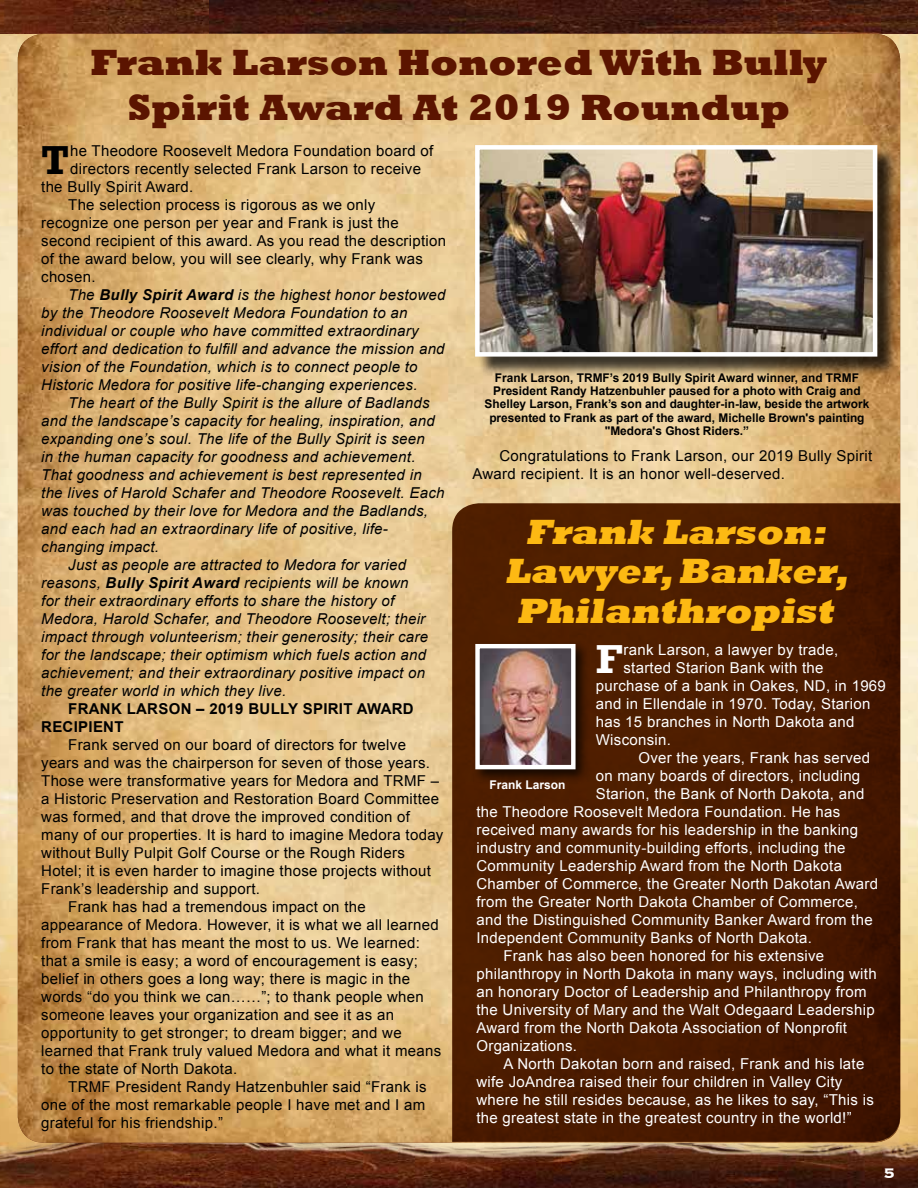
<style>
.page{position:relative;width:918px;height:1188px;background:#fff}
.page>*{position:absolute;margin:0;border:0;box-sizing:border-box;transform-origin:0 0}
.t1{font:700 41.55px "Rockwell";color:#000}
.t2{font:700 41.55px "Rockwell";color:#fff}
.t3{font:800 37.5px/44.5px "Rockwell";color:#5b1400;text-align:center}
.t4{font:italic 800 36px/39.6px "Rockwell";color:#fdb913;text-align:center}
.t5{font:700 18px "Copperplate";color:#fff}
.t6{font:15px/18px "Arial";letter-spacing:.02em;color:#000}
.t7{font:15px "Arial";letter-spacing:.02em;color:#fff}
.t8{font:italic 15px "Arial";letter-spacing:.02em;color:#000}
.t9{font:700 15px/18px "Arial";letter-spacing:.02em;color:#000}
.t10{font:700 12px/13.2px "Arial";color:#000;text-align:center}
.t11{font:700 12px "Arial";color:#fff}
.s1{font-weight:700}
</style>
<div class="page">
<img style="left:0;top:34px;width:918px;height:1087px">
<img style="left:0;top:1121px;width:918px;height:67px">
<img style="left:0;top:0;width:209px;height:34px">
<img style="left:209px;top:0;width:709px;height:34px">
<img style="left:18px;top:34px;width:882px;height:1109px">
<div style="left:477px;top:147px;width:421px;height:231px;background:#000;opacity:.75"></div>
<img style="left:480px;top:150px;width:392px;height:202px">
<div style="left:475px;top:145px;width:402px;height:212px;border:4px solid #fff"></div>
<svg style="left:452px;top:503px;width:448px;height:639px;fill:#4c1c00"></svg>
<div style="left:472px;top:640px;width:118px;height:144px;background:#000;opacity:.75"></div>
<img style="left:480px;top:649px;width:91px;height:115px">
<div style="left:475px;top:644px;width:101px;height:125px;border:4px solid #fff"></div>
<h2 class="t3" style="left:91px;top:41px;width:738px">Frank Larson Honored With Bully<br>Spirit Award At 2019 Roundup</h2>
<h1 class="t1" style="left:41px;top:135px;width:30px">T</h1>
<p class="t6" style="left:70px;top:142px;width:365px">he Theodore Roosevelt Medora Foundation board of</p>
<p class="t6" style="left:70px;top:160px;width:352px">directors recently selected Frank Larson to receive</p>
<p class="t6" style="left:41px;top:178px;width:154px">the Bully Spirit Award.</p>
<p class="t6" style="left:68px;top:196px;width:309px">The selection process is rigorous as we only</p>
<p class="t6" style="left:41px;top:214px;width:359px">recognize one person per year and Frank is just the</p>
<p class="t6" style="left:41px;top:232px;width:406px">second recipient of this award. As you read the description</p>
<p class="t6" style="left:41px;top:250px;width:383px">of the award below, you will see clearly, why Frank was</p>
<p class="t6" style="left:41px;top:268px;width:56px">chosen.</p>
<p class="t8" style="left:68px;top:285px;width:379px">The <span class="s1">Bully Spirit Award</span> is the highest honor bestowed</p>
<p class="t8" style="left:41px;top:303px;width:368px">by the Theodore Roosevelt Medora Foundation to an</p>
<p class="t8" style="left:41px;top:321px;width:379px">individual or couple who have committed extraordinary</p>
<p class="t8" style="left:41px;top:339px;width:405px">effort and dedication to fulfill and advance the mission and</p>
<p class="t8" style="left:41px;top:357px;width:378px">vision of the Foundation, which is to connect people to</p>
<p class="t8" style="left:41px;top:375px;width:378px">Historic Medora for positive life-changing experiences.</p>
<p class="t8" style="left:68px;top:393px;width:363px">The heart of the Bully Spirit is the allure of Badlands</p>
<p class="t8" style="left:41px;top:411px;width:395px">and the landscape’s capacity for healing, inspiration, and</p>
<p class="t8" style="left:41px;top:429px;width:385px">expanding one’s soul. The life of the Bully Spirit is seen</p>
<p class="t8" style="left:41px;top:447px;width:376px">in the human capacity for goodness and achievement.</p>
<p class="t8" style="left:41px;top:465px;width:382px">That goodness and achievement is best represented in</p>
<p class="t8" style="left:41px;top:483px;width:405px">the lives of Harold Schafer and Theodore Roosevelt. Each</p>
<p class="t8" style="left:41px;top:501px;width:388px">was touched by their love for Medora and the Badlands,</p>
<p class="t8" style="left:41px;top:519px;width:348px">and each had an extraordinary life of positive, life-</p>
<p class="t8" style="left:41px;top:537px;width:119px">changing impact.</p>
<p class="t8" style="left:68px;top:555px;width:339px">Just as people are attracted to Medora for varied</p>
<p class="t8" style="left:41px;top:573px;width:369px">reasons, <span class="s1">Bully Spirit Award</span> recipients will be known</p>
<p class="t8" style="left:41px;top:591px;width:355px">for their extraordinary efforts to share the history of</p>
<p class="t8" style="left:41px;top:609px;width:386px">Medora, Harold Schafer, and Theodore Roosevelt; their</p>
<p class="t8" style="left:41px;top:627px;width:388px">impact through volunteerism; their generosity; their care</p>
<p class="t8" style="left:41px;top:645px;width:386px">for the landscape; their optimism which fuels action and</p>
<p class="t8" style="left:41px;top:663px;width:385px">achievement; and their extraordinary positive impact on</p>
<p class="t8" style="left:41px;top:681px;width:247px">the greater world in which they live.</p>
<p class="t9" style="left:41px;top:700px;width:374px;text-indent:27px">FRANK LARSON – 2019 BULLY SPIRIT AWARD<br>RECIPIENT</p>
<p class="t6" style="left:68px;top:736px;width:339px">Frank served on our board of directors for twelve</p>
<p class="t6" style="left:41px;top:754px;width:390px">years and was the chairperson for seven of those years.</p>
<p class="t6" style="left:41px;top:772px;width:399px">Those were transformative years for Medora and TRMF –</p>
<p class="t6" style="left:41px;top:790px;width:399px">a Historic Preservation and Restoration Board Committee</p>
<p class="t6" style="left:41px;top:808px;width:370px">was formed, and that drove the improved condition of</p>
<p class="t6" style="left:41px;top:826px;width:404px">many of our properties. It is hard to imagine Medora today</p>
<p class="t6" style="left:41px;top:844px;width:365px">without Bully Pulpit Golf Course or the Rough Riders</p>
<p class="t6" style="left:41px;top:862px;width:391px">Hotel; it is even harder to imagine those projects without</p>
<p class="t6" style="left:41px;top:880px;width:220px">Frank’s leadership and support.</p>
<p class="t6" style="left:68px;top:898px;width:299px">Frank has had a tremendous impact on the</p>
<p class="t6" style="left:41px;top:916px;width:399px">appearance of Medora. However, it is what we all learned</p>
<p class="t6" style="left:41px;top:934px;width:380px">from Frank that has meant the most to us. We learned:</p>
<p class="t6" style="left:41px;top:952px;width:378px">that a smile is easy; a word of encouragement is easy;</p>
<p class="t6" style="left:41px;top:970px;width:370px">belief in others goes a long way; there is magic in the</p>
<p class="t6" style="left:41px;top:988px;width:384px">words “do you think we can……”; to thank people when</p>
<p class="t6" style="left:41px;top:1006px;width:354px">someone leaves your organization and see it as an</p>
<p class="t6" style="left:41px;top:1024px;width:362px">opportunity to get stronger; to dream bigger; and we</p>
<p class="t6" style="left:41px;top:1042px;width:402px">learned that Frank truly valued Medora and what it means</p>
<p class="t6" style="left:41px;top:1060px;width:198px">to the state of North Dakota.</p>
<p class="t6" style="left:68px;top:1078px;width:360px">TRMF President Randy Hatzenbuhler said “Frank is</p>
<p class="t6" style="left:41px;top:1096px;width:386px">one of the most remarkable people I have met and I am</p>
<p class="t6" style="left:41px;top:1114px;width:183px">grateful for his friendship.”</p>
<p class="t10" style="left:485px;top:372px;width:386px">Frank Larson, TRMF’s 2019 Bully Spirit Award winner, and TRMF President Randy Hatzenbuhler paused for a photo with Craig and Shelley Larson, Frank’s son and daughter-in-law, beside the artwork presented to Frank as part of the award, Michelle Brown's painting "Medora's Ghost Riders.”</p>
<p class="t6" style="left:472px;top:447px;width:401px;text-indent:27px">Congratulations to Frank Larson, our 2019 Bully Spirit<br>Award recipient. It is an honor well-deserved.</p>
<h3 class="t4" style="left:505px;top:512px;width:352px">Frank Larson:<br>Lawyer,Banker,<br>Philanthropist</h3>
<h1 class="t2" style="left:596px;top:634px;width:28px">F</h1>
<p class="t7" style="left:623px;top:640px;width:216px">rank Larson, a lawyer by trade,</p>
<p class="t7" style="left:623px;top:658px;width:202px">started Starion Bank with the</p>
<p class="t7" style="left:596px;top:676px;width:292px">purchase of a bank in Oakes, ND, in 1969</p>
<p class="t7" style="left:596px;top:694px;width:276px">and in Ellendale in 1970. Today, Starion</p>
<p class="t7" style="left:596px;top:712px;width:260px">has 15 branches in North Dakota and</p>
<p class="t7" style="left:596px;top:730px;width:77px">Wisconsin.</p>
<p class="t7" style="left:638px;top:748px;width:233px">Over the years, Frank has served</p>
<p class="t7" style="left:596px;top:766px;width:266px">on many boards of directors, including</p>
<p class="t7" style="left:596px;top:784px;width:270px">Starion, the Bank of North Dakota, and</p>
<p class="t7" style="left:476px;top:802px;width:366px">the Theodore Roosevelt Medora Foundation. He has</p>
<p class="t7" style="left:476px;top:820px;width:383px">received many awards for his leadership in the banking</p>
<p class="t7" style="left:476px;top:838px;width:371px">industry and community-building efforts, including the</p>
<p class="t7" style="left:476px;top:856px;width:367px">Community Leadership Award from the North Dakota</p>
<p class="t7" style="left:476px;top:874px;width:403px">Chamber of Commerce, the Greater North Dakotan Award</p>
<p class="t7" style="left:476px;top:892px;width:383px">from the Greater North Dakota Chamber of Commerce,</p>
<p class="t7" style="left:476px;top:910px;width:398px">and the Distinguished Community Banker Award from the</p>
<p class="t7" style="left:476px;top:928px;width:337px">Independent Community Banks of North Dakota.</p>
<p class="t7" style="left:503px;top:946px;width:322px">Frank has also been honored for his extensive</p>
<p class="t7" style="left:476px;top:964px;width:402px">philanthropy in North Dakota in many ways, including with</p>
<p class="t7" style="left:476px;top:982px;width:392px">an honorary Doctor of Leadership and Philanthropy from</p>
<p class="t7" style="left:476px;top:1000px;width:400px">the University of Mary and the Walt Odegaard Leadership</p>
<p class="t7" style="left:476px;top:1018px;width:372px">Award from the North Dakota Association of Nonprofit</p>
<p class="t7" style="left:476px;top:1036px;width:102px">Organizations.</p>
<p class="t7" style="left:503px;top:1054px;width:363px">A North Dakotan born and raised, Frank and his late</p>
<p class="t7" style="left:476px;top:1072px;width:368px">wife JoAndrea raised their four children in Valley City</p>
<p class="t7" style="left:476px;top:1090px;width:399px">where he still resides because, as he likes to say, “This is</p>
<p class="t7" style="left:476px;top:1108px;width:377px">the greatest state in the greatest country in the world!”</p>
<p class="t11" style="left:490px;top:776px;width:78px">Frank Larson</p>
<p class="t5" style="left:884px;top:1162px;width:12px">5</p>
</div>
